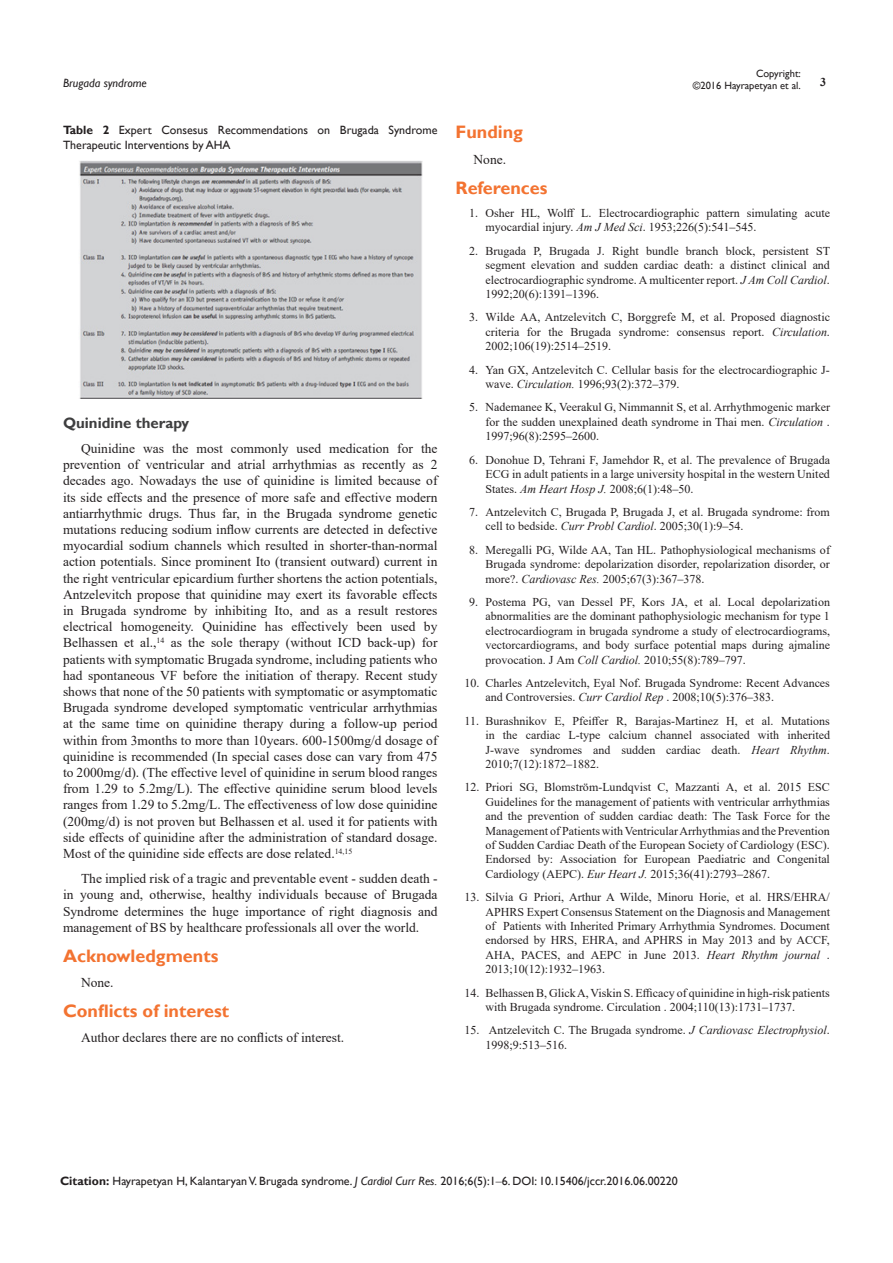
<style>
.page{position:relative;width:893px;height:1263px;background:#fff}
.page>*{position:absolute;margin:0;border:0;box-sizing:border-box;transform-origin:0 0}
.List_Paragraph{font:700 18px "Gill Sans";color:#f37331}
.t1{font:700 15px "Gill Sans";color:#3e3e3f}
.t2{font:13.5px/16.2px "Times New Roman";color:#231f20;text-align:justify}
.t3{font:12px/14.4px "Times New Roman";color:#231f20;text-align:justify}
.Citation{font:12px/14.4px "Gill Sans";color:#231f20}
.t4{font:italic 12px "Gill Sans";color:#231f20}
.t5{font:700 12px "Times New Roman";color:#231f20}
.t6{font:10.5px/12.6px "Gill Sans";color:#231f20;text-align:right}
.s1{font-weight:700}
.s2{font-style:italic}
.s3{font-family:"Times New Roman"}
</style>
<div class="page">
<img style="left:79px;top:161px;width:344px;height:238px">
<p class="t6" style="left:693px;top:67px;width:110px">Copyright:<br>©2016 Hayrapetyan et al.</p>
<p class="t4" style="left:63px;top:76px;width:85px">Brugada syndrome</p>
<p class="t5" style="left:820px;top:73px;width:7px">3</p>
<p class="Citation" style="left:63px;top:123px;width:376px"><span class="s1">Table 2</span> Expert Consesus Recommendations on Brugada Syndrome<br>Therapeutic Interventions by AHA</p>
<p class="t1" style="left:63px;top:414px;width:128px">Quinidine therapy</p>
<p class="t2" style="left:63px;top:440px;width:376px;text-indent:18px">Quinidine was the most commonly used medication for the prevention of ventricular and atrial arrhythmias as recently as 2 decades ago. Nowadays the use of quinidine is limited because of its side effects and the presence of more safe and effective modern antiarrhythmic drugs. Thus far, in the Brugada syndrome genetic mutations reducing sodium inflow currents are detected in defective myocardial sodium channels which resulted in shorter-than-normal action potentials. Since prominent Ito (transient outward) current in the right ventricular epicardium further shortens the action potentials, Antzelevitch propose that quinidine may exert its favorable effects in Brugada syndrome by inhibiting Ito, and as a result restores electrical homogeneity. Quinidine has effectively been used by Belhassen et al.,<sup>14</sup> as the sole therapy (without ICD back-up) for patients with symptomatic Brugada syndrome, including patients who had spontaneous VF before the initiation of therapy. Recent study shows that none of the 50 patients with symptomatic or asymptomatic Brugada syndrome developed symptomatic ventricular arrhythmias at the same time on quinidine therapy during a follow-up period within from 3months to more than 10years. 600-1500mg/d dosage of quinidine is recommended (In special cases dose can vary from 475 to 2000mg/d). (The effective level of quinidine in serum blood ranges from 1.29 to 5.2mg/L). The effective quinidine serum blood levels ranges from 1.29 to 5.2mg/L. The effectiveness of low dose quinidine (200mg/d) is not proven but Belhassen et al. used it for patients with side effects of quinidine after the administration of standard dosage.<br>Most of the quinidine side effects are dose related.<sup>14,15</sup></p>
<p class="t2" style="left:63px;top:870px;width:376px;text-indent:18px">The implied risk of a tragic and preventable event - sudden death - in young and, otherwise, healthy individuals because of Brugada Syndrome determines the huge importance of right diagnosis and management of BS by healthcare professionals all over the world.</p>
<p class="List_Paragraph" style="left:63px;top:945px;width:157px">Acknowledgments</p>
<p class="t2" style="left:81px;top:974px;width:34px">None.</p>
<p class="List_Paragraph" style="left:63px;top:1000px;width:168px">Conflicts of interest</p>
<p class="t2" style="left:81px;top:1029px;width:265px">Author declares there are no conflicts of interest.</p>
<p class="List_Paragraph" style="left:455px;top:122px;width:69px">Funding</p>
<p class="t2" style="left:473px;top:151px;width:34px">None.</p>
<p class="List_Paragraph" style="left:455px;top:177px;width:94px">References</p>
<p class="t3" style="left:485px;top:205px;width:346px;text-indent:-16px">1. Osher HL, Wolff L. Electrocardiographic pattern simulating acute myocardial injury. <span class="s2">Am J Med Sci</span>. 1953;226(5):541‒545.</p>
<p class="t3" style="left:485px;top:243px;width:346px;text-indent:-16px">2. Brugada P, Brugada J. Right bundle branch block, persistent ST segment elevation and sudden cardiac death: a distinct clinical and electrocardiographic syndrome. A multicenter report. <span class="s2">J Am Coll Cardiol</span>.<br>1992;20(6):1391‒1396.</p>
<p class="t3" style="left:485px;top:310px;width:346px;text-indent:-16px">3. Wilde AA, Antzelevitch C, Borggrefe M, et al. Proposed diagnostic criteria for the Brugada syndrome: consensus report. <span class="s2">Circulation</span>.<br>2002;106(19):2514‒2519.</p>
<p class="t3" style="left:485px;top:362px;width:346px;text-indent:-16px">4. Yan GX, Antzelevitch C. Cellular basis for the electrocardiographic J&shy;wave. <span class="s2">Circulation.</span> 1996;93(2):372‒379.</p>
<p class="t3" style="left:485px;top:400px;width:346px;text-indent:-16px">5. Nademanee K, Veerakul G, Nimmannit S, et al. Arrhythmogenic marker for the sudden unexplained death syndrome in Thai men. <span class="s2">Circulation</span> .<br>1997;96(8):2595‒2600.</p>
<p class="t3" style="left:485px;top:452px;width:346px;text-indent:-16px">6. Donohue D, Tehrani F, Jamehdor R, et al. The prevalence of Brugada ECG in adult patients in a large university hospital in the western United States. <span class="s2">Am Heart Hosp J.</span> 2008;6(1):48‒50.</p>
<p class="t3" style="left:485px;top:504px;width:346px;text-indent:-16px">7. Antzelevitch C, Brugada P, Brugada J, et al. Brugada syndrome: from cell to bedside. <span class="s2">Curr Probl Cardiol</span>. 2005;30(1):9‒54.</p>
<p class="t3" style="left:485px;top:542px;width:346px;text-indent:-16px">8. Meregalli PG, Wilde AA, Tan HL. Pathophysiological mechanisms of Brugada syndrome: depolarization disorder, repolarization disorder, or more?. <span class="s2">Cardiovasc Res.</span> 2005;67(3):367‒378.</p>
<p class="t3" style="left:485px;top:594px;width:346px;text-indent:-16px">9. Postema PG, van Dessel PF, Kors JA, et al. Local depolarization abnormalities are the dominant pathophysiologic mechanism for type 1 electrocardiogram in brugada syndrome a study of electrocardiograms, vectorcardiograms, and body surface potential maps during ajmaline provocation. J Am <span class="s2">Coll Cardiol.</span> 2010;55(8):789‒797.</p>
<p class="t3" style="left:485px;top:675px;width:346px;text-indent:-21px">10. Charles Antzelevitch, Eyal Nof. Brugada Syndrome: Recent Advances and Controversies. <span class="s2">Curr Cardiol Rep</span> . 2008;10(5):376‒383.</p>
<p class="t3" style="left:485px;top:713px;width:346px;text-indent:-21px">11. Burashnikov E, Pfeiffer R, Barajas-Martinez H, et al. Mutations in the cardiac L-type calcium channel associated with inherited J-wave syndromes and sudden cardiac death. <span class="s2">Heart Rhythm</span>.<br>2010;7(12):1872‒1882.</p>
<p class="t3" style="left:485px;top:780px;width:346px;text-indent:-21px">12. Priori SG, Blomström-Lundqvist C, Mazzanti A, et al. 2015 ESC Guidelines for the management of patients with ventricular arrhythmias and the prevention of sudden cardiac death: The Task Force for the Management of Patients with Ventricular Arrhythmias and the Prevention of Sudden Cardiac Death of the European Society of Cardiology (ESC).<br>Endorsed by: Association for European Paediatric and Congenital Cardiology (AEPC). <span class="s2">Eur Heart J.</span> 2015;36(41):2793‒2867.</p>
<p class="t3" style="left:485px;top:889px;width:346px;text-indent:-21px">13. Silvia G Priori, Arthur A Wilde, Minoru Horie, et al. HRS/EHRA/ APHRS Expert Consensus Statement on the Diagnosis and Management of Patients with Inherited Primary Arrhythmia Syndromes. Document endorsed by HRS, EHRA, and APHRS in May 2013 and by ACCF, AHA, PACES, and AEPC in June 2013. <span class="s2">Heart Rhythm journal</span> .<br>2013;10(12):1932‒1963.</p>
<p class="t3" style="left:485px;top:985px;width:346px;text-indent:-21px">14. Belhassen B, Glick A, Viskin S. Efficacy of quinidine in high-risk patients with Brugada syndrome. Circulation . 2004;110(13):1731‒1737.</p>
<p class="t3" style="left:485px;top:1023px;width:346px;text-indent:-21px">15. Antzelevitch C. The Brugada syndrome. <span class="s2">J Cardiovasc Electrophysiol</span>.<br>1998;9:513‒516.</p>
<p class="Citation" style="left:60px;top:1174px;width:619px"><span class="s1">Citation:</span> Hayrapetyan H, Kalantaryan V. Brugada syndrome. <span class="s2">J Cardiol Curr Res.</span> 2016;6(5):1<span class="s3">‒</span>6. DOI: 10.15406/jccr.2016.06.00220</p>
</div>
